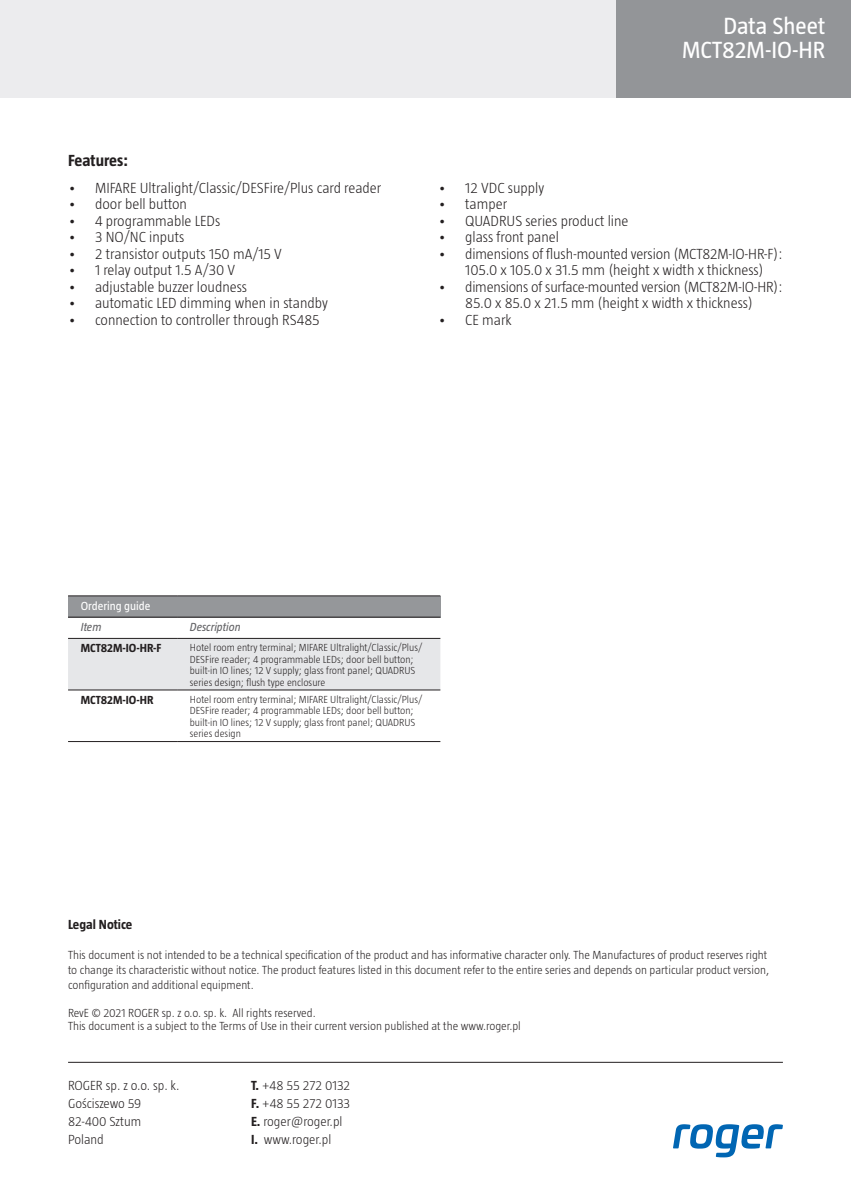
<style>
.page{position:relative;width:851px;height:1191px;background:#fff}
.page>*{position:absolute;margin:0;border:0;box-sizing:border-box;transform-origin:0 0}
.t1{font:24px/24px "Taz";color:#fff;text-align:right}
.t2{font:300 24px/24px "Taz";color:#fff;text-align:right}
.t3{font:700 16.5px "Taz";color:#231f20}
.t4{font:300 15px/16.5px "Taz";color:#231f20;text-align:center}
.t5{font:300 13.5px/18px "Taz";color:#231f20}
.t6{font:700 13.5px "Taz";color:#231f20}
.t7{font:300 12px/15px "Taz";color:#231f20}
.t8{font:700 12px "Taz";color:#231f20}
.t9{font:italic 12px "Taz";color:#636366}
.t10{font:12px "Taz";color:#fff}
.t11{font:300 10.5px/11.6px "Taz";color:#231f20}
.s1{font-weight:700}
</style>
<div class="page">
<div style="left:612px;top:0;width:238px;height:98px;background:#939598"></div>
<div style="left:0;top:0;width:615px;height:97px;background:#ececee"></div>
<svg style="left:673px;top:1124px;width:109px;height:33px"></svg>
<div style="left:68px;top:596px;width:372px;height:21px;background:#95979a"></div>
<div style="left:68px;top:639px;width:372px;height:50px;background:#e6e7e9"></div>
<hr style="left:68px;top:741px;width:109px;height:1px;background:#231f20">
<hr style="left:177px;top:741px;width:263px;height:1px;background:#231f20">
<hr style="left:68px;top:595px;width:109px;height:1px;background:#231f20">
<hr style="left:177px;top:595px;width:263px;height:1px;background:#231f20">
<hr style="left:68px;top:617px;width:109px;height:1px;background:#231f20">
<hr style="left:177px;top:617px;width:263px;height:1px;background:#231f20">
<hr style="left:68px;top:638px;width:109px;height:1px;background:#231f20">
<hr style="left:177px;top:638px;width:263px;height:1px;background:#231f20">
<hr style="left:68px;top:689px;width:109px;height:1px;background:#231f20">
<hr style="left:177px;top:689px;width:263px;height:1px;background:#231f20">
<hr style="left:68px;top:1062px;width:714px;height:1px;background:#231f20">
<p class="t3" style="left:68px;top:151px;width:62px">Features:</p>
<p class="t4" style="left:68px;top:179px;width:315px">• MIFARE Ultralight/Classic/DESFire/Plus card reader</p>
<p class="t4" style="left:68px;top:196px;width:120px">• door bell button</p>
<p class="t4" style="left:68px;top:212px;width:154px">• 4 programmable LEDs</p>
<p class="t4" style="left:68px;top:229px;width:118px">• 3 NO/NC inputs</p>
<p class="t4" style="left:68px;top:245px;width:215px">• 2 transistor outputs 150 mA/15 V</p>
<p class="t4" style="left:68px;top:262px;width:168px">• 1 relay output 1.5 A/30 V</p>
<p class="t4" style="left:68px;top:278px;width:181px">• adjustable buzzer loudness</p>
<p class="t4" style="left:68px;top:295px;width:261px">• automatic LED dimming when in standby</p>
<p class="t4" style="left:68px;top:311px;width:253px">• connection to controller through RS485</p>
<h1 class="t1" style="left:682px;top:14px;width:144px">Data Sheet<br>MCT82M-IO-HR</h1>
<h1 class="t2" style="left:686px;top:20px;width:136px">Kontrolery serii<br>PRxx1</h1>
<p class="t4" style="left:438px;top:179px;width:107px">• 12 VDC supply</p>
<p class="t4" style="left:438px;top:196px;width:70px">• tamper</p>
<p class="t4" style="left:438px;top:212px;width:192px">• QUADRUS series product line</p>
<p class="t4" style="left:438px;top:229px;width:122px">• glass front panel</p>
<p class="t4" style="left:438px;top:245px;width:346px">• dimensions of flush-mounted version (MCT82M-IO-HR-F):<br>105.0 x 105.0 x 31.5 mm (height x width x thickness)</p>
<p class="t4" style="left:438px;top:278px;width:346px">• dimensions of surface-mounted version (MCT82M-IO-HR):<br>85.0 x 85.0 x 21.5 mm (height x width x thickness)</p>
<p class="t4" style="left:438px;top:311px;width:75px">• CE mark</p>
<p class="t10" style="left:81px;top:599px;width:71px">Ordering guide</p>
<p class="t9" style="left:81px;top:620px;width:22px">Item</p>
<p class="t9" style="left:190px;top:620px;width:52px">Description</p>
<p class="t8" style="left:81px;top:641px;width:82px">MCT82M-IO-HR-F</p>
<p class="t11" style="left:190px;top:641px;width:234px">Hotel room entry terminal; MIFARE Ultralight/Classic/Plus/ DESFire reader; 4 programmable LEDs; door bell button; built-in IO lines; 12 V supply; glass front panel; QUADRUS series design; flush type enclosure</p>
<p class="t8" style="left:81px;top:693px;width:74px">MCT82M-IO-HR</p>
<p class="t11" style="left:190px;top:693px;width:234px">Hotel room entry terminal; MIFARE Ultralight/Classic/Plus/ DESFire reader; 4 programmable LEDs; door bell button; built-in IO lines; 12 V supply; glass front panel; QUADRUS series design</p>
<p class="t6" style="left:68px;top:916px;width:66px">Legal Notice</p>
<p class="t7" style="left:68px;top:946px;width:702px">This document is not intended to be a technical specification of the product and has informative character only. The Manufactures of product reserves right to change its characteristic without notice. The product features listed in this document refer to the entire series and depends on particular product version, configuration and additional equipment.</p>
<p class="t7" style="left:68px;top:1006px;width:454px;line-height:13.2px">RevE © 2021 ROGER sp. z o.o. sp. k. All rights reserved.<br>This document is a subject to the Terms of Use in their current version published at the www.roger.pl</p>
<p class="t5" style="left:68px;top:1076px;width:113px">ROGER sp. z o.o. sp. k.<br>Gościszewo 59<br>82-400 Sztum<br>Poland</p>
<p class="t5" style="left:251px;top:1076px;width:101px"><span class="s1">T.</span> +48 55 272 0132<br><span class="s1">F.</span> +48 55 272 0133<br><span class="s1">E.</span> roger@roger.pl<br><span class="s1">I.</span> www.roger.pl</p>
</div>
